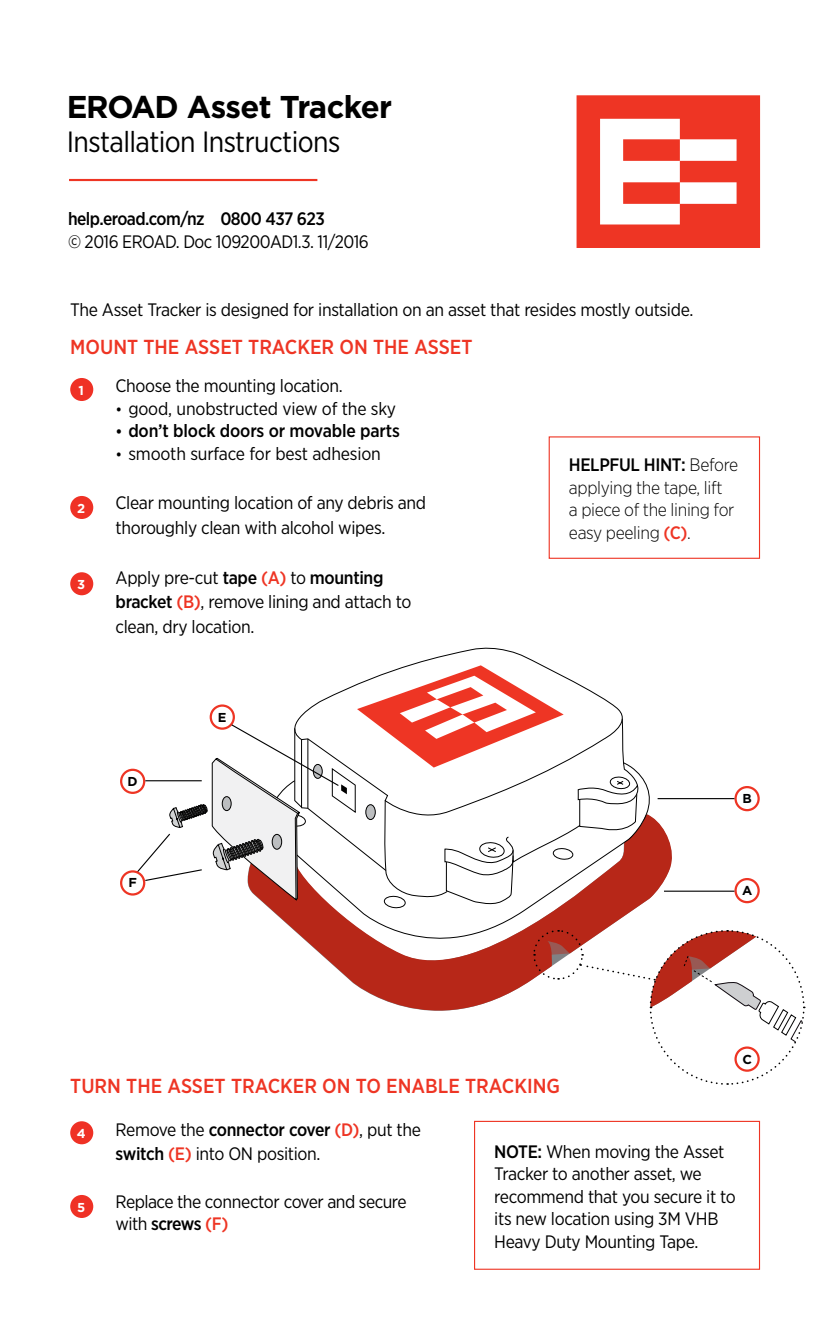
<style>
.page{position:relative;width:830px;height:1340px;background:#fff}
.page>*{position:absolute;margin:0;border:0;box-sizing:border-box;transform-origin:0 0}
.t1{font:700 31.5px "Gotham";letter-spacing:-.035em;color:#000}
.t2{font:29.25px "Gotham Narrow";letter-spacing:-.02em;color:#000}
.t3{font:500 20.25px "Gotham Narrow";color:#ee3524}
.t4{font:18px/22.5px "Gotham Narrow";letter-spacing:-.02em;color:#000}
.t5{font:300 18px/22.5px "Gotham Narrow";letter-spacing:-.02em;color:#000}
.t6{font:500 18px "Gotham Narrow";letter-spacing:-.02em;color:#000}
.t7{font:700 12.83px "Gotham";color:#000}
.t8{font:700 12.83px "Gotham";color:#fff}
.s1{font-size:15.75px}
.s2{font-weight:500}
.s3{font-weight:500;color:#ee3524}
</style>
<div class="page">
<hr style="left:69px;top:179px;width:248px;height:2px;background:#ee3524">
<svg style="left:576px;top:95px;width:183px;height:153px"></svg>
<div style="left:474px;top:1120px;width:285px;height:149px;border:1px solid #ee3524"></div>
<div style="left:70px;top:378px;width:23px;height:23px;background:#ef3125;border-radius:50%"></div>
<div style="left:70px;top:496px;width:23px;height:23px;background:#ef3125;border-radius:50%"></div>
<div style="left:70px;top:572px;width:23px;height:23px;background:#ef3125;border-radius:50%"></div>
<div style="left:70px;top:1121px;width:23px;height:23px;background:#ef3125;border-radius:50%"></div>
<div style="left:70px;top:1194px;width:23px;height:23px;background:#ef3125;border-radius:50%"></div>
<div style="left:734px;top:878px;width:25px;height:25px;border:2px solid #ee3524;border-radius:50%"></div>
<div style="left:734px;top:786px;width:25px;height:25px;border:2px solid #ee3524;border-radius:50%"></div>
<div style="left:120px;top:768px;width:25px;height:26px;border:2px solid #ee3524;border-radius:50%"></div>
<hr style="left:663px;top:890px;width:71px;height:1px;background:#000">
<hr style="left:657px;top:798px;width:77px;height:1px;background:#000">
<div style="left:120px;top:870px;width:25px;height:25px;border:2px solid #ee3524;border-radius:50%"></div>
<div style="left:209px;top:704px;width:26px;height:25px;border:2px solid #ee3524;border-radius:50%"></div>
<svg style="left:261px;top:818px;width:415px;height:193px"></svg>
<svg style="left:269px;top:774px;width:384px;height:197px"></svg>
<svg style="left:384px;top:878px;width:64px;height:20px"></svg>
<svg style="left:347px;top:767px;width:293px;height:111px"></svg>
<svg style="left:295px;top:647px;width:337px;height:215px"></svg>
<svg style="left:357px;top:665px;width:206px;height:102px"></svg>
<svg style="left:136px;top:723px;width:211px;height:178px"></svg>
<div style="left:548px;top:436px;width:211px;height:123px;border:1px solid #ee3524"></div>
<svg style="left:532px;top:929px;width:273px;height:156px"></svg>
<svg style="left:735px;top:1047px;width:23px;height:23px"></svg>
<div style="left:734px;top:1046px;width:25px;height:25px;border:2px solid #ee3524;border-radius:50%"></div>
<h1 class="t1" style="left:67px;top:86px;width:327px">EROAD Asset Tracker</h1>
<h2 class="t2" style="left:67px;top:124px;width:275px">Installation Instructions</h2>
<p class="t6" style="left:68px;top:208px;width:258px">help.eroad.com/nz 0800 437 623</p>
<p class="t4" style="left:68px;top:230px;width:302px">© 2016 EROAD. Doc 109200AD1.3. 11/2016</p>
<p class="t4" style="left:70px;top:298px;width:624px">The Asset Tracker is designed for installation on an asset that resides mostly outside.</p>
<p class="t3" style="left:70px;top:334px;width:403px">MOUNT THE ASSET TRACKER ON THE ASSET</p>
<p class="t8" style="left:79px;top:381px;width:7px">1</p>
<p class="t8" style="left:77px;top:499px;width:10px">2</p>
<p class="t8" style="left:77px;top:576px;width:10px">3</p>
<p class="t4" style="left:115px;top:374px;width:229px">Choose the mounting location.</p>
<p class="t4" style="left:115px;top:397px;width:282px"><span class="s1">•</span> good, unobstructed view of the sky</p>
<p class="t6" style="left:115px;top:419px;width:286px"><span class="s1">•</span> don’t block doors or movable parts</p>
<p class="t4" style="left:115px;top:442px;width:267px"><span class="s1">•</span> smooth surface for best adhesion</p>
<p class="t4" style="left:115px;top:490px;width:312px;line-height:24.8px">Clear mounting location of any debris and thoroughly clean with alcohol wipes.</p>
<p class="t4" style="left:115px;top:564px;width:297px;line-height:24.8px">Apply pre-cut <span class="s2">tape</span> <span class="s3">(A)</span> to <span class="s2">mounting bracket</span> <span class="s3">(B)</span>, remove lining and attach to clean, dry location.</p>
<p class="t7" style="left:127px;top:772px;width:12px">D</p>
<p class="t7" style="left:218px;top:708px;width:10px">E</p>
<p class="t7" style="left:128px;top:874px;width:10px">F</p>
<p class="t5" style="left:568px;top:453px;width:171px"><span class="s2">HELPFUL HINT:</span> Before applying the tape, lift<br>a piece of the lining for easy peeling <span class="s3">(C)</span>.</p>
<p class="t7" style="left:742px;top:790px;width:11px">B</p>
<p class="t7" style="left:741px;top:882px;width:12px">A</p>
<p class="t3" style="left:70px;top:1072px;width:491px">TURN THE ASSET TRACKER ON TO ENABLE TRACKING</p>
<p class="t7" style="left:742px;top:1050px;width:11px">C</p>
<p class="t8" style="left:77px;top:1124px;width:10px">4</p>
<p class="t8" style="left:77px;top:1198px;width:10px">5</p>
<p class="t4" style="left:115px;top:1116px;width:307px;line-height:24.8px">Remove the <span class="s2">connector cover</span> <span class="s3">(D)</span>, put the <span class="s2">switch</span> <span class="s3">(E)</span> into ON position.</p>
<p class="t4" style="left:115px;top:1189px;width:292px">Replace the connector cover and secure with <span class="s2">screws</span> <span class="s3">(F)</span></p>
<p class="t4" style="left:494px;top:1139px;width:243px"><span class="s2">NOTE:</span> When moving the Asset<br>Tracker to another asset, we recommend that you secure it to its new location using 3M VHB<br>Heavy Duty Mounting Tape.</p>
</div>
